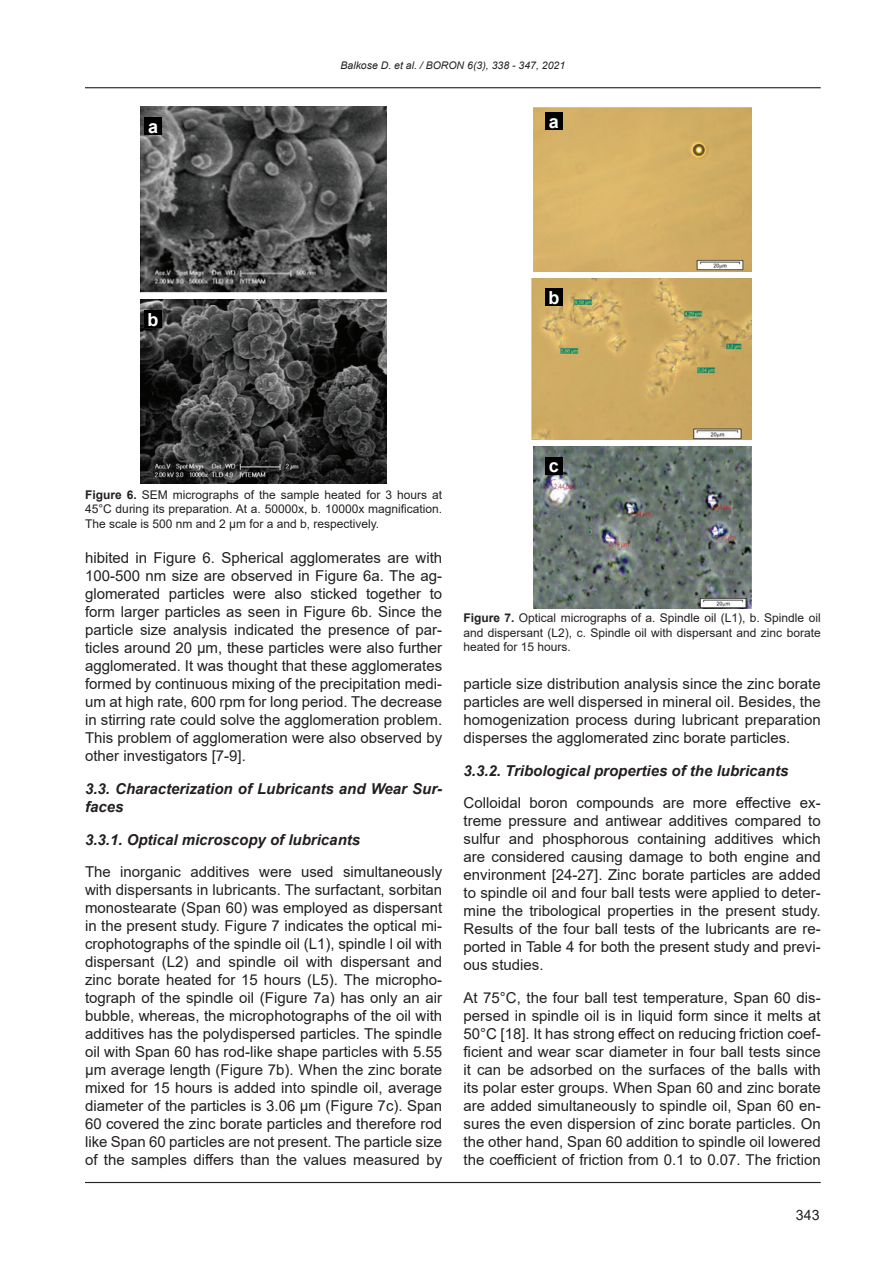
<style>
.page{position:relative;width:893px;height:1263px;background:#fff}
.page>*{position:absolute;margin:0;border:0;box-sizing:border-box;transform-origin:0 0}
.t1{font:700 18px "Arial";color:#fff}
.t2{font:15px/18px "Arial";color:#231f20;text-align:justify}
.t3{font:italic 700 15px/18px "Arial";color:#231f20}
.t4{font:14.25px "Arial";color:#231f20}
.t5{font:12px/14.4px "Arial";color:#231f20;text-align:justify}
.t6{font:italic 10.5px "Arial";color:#231f20}
.s1{font-weight:700}
</style>
<div class="page">
<hr style="left:85px;top:1182px;width:736px;height:1px;background:#231f20">
<hr style="left:85px;top:87px;width:736px;height:1px;background:#231f20">
<img style="left:140px;top:107px;width:247px;height:185px">
<img style="left:141px;top:299px;width:246px;height:185px">
<div style="left:145px;top:118px;width:17px;height:17px;background:#000"></div>
<div style="left:145px;top:311px;width:17px;height:17px;background:#000"></div>
<img style="left:534px;top:108px;width:217px;height:163px">
<div style="left:545px;top:113px;width:17px;height:17px;background:#000"></div>
<img style="left:532px;top:279px;width:219px;height:161px">
<div style="left:545px;top:289px;width:17px;height:17px;background:#000"></div>
<img style="left:534px;top:446px;width:217px;height:162px">
<div style="left:545px;top:457px;width:17px;height:17px;background:#000"></div>
<p class="t1" style="left:148px;top:114px;width:12px">a</p>
<p class="t1" style="left:148px;top:307px;width:12px">b</p>
<p class="t6" style="left:340px;top:58px;width:226px">Balkose D. et al. / BORON 6(3), 338 - 347, 2021</p>
<p class="t1" style="left:549px;top:109px;width:12px">a</p>
<p class="t1" style="left:548px;top:285px;width:12px">b</p>
<p class="t1" style="left:549px;top:453px;width:12px">c</p>
<p class="t5" style="left:85px;top:487px;width:359px"><span class="s1">Figure 6.</span> SEM micrographs of the sample heated for 3 hours at 45°C during its preparation. At a. 50000x, b. 10000x magnification.<br>The scale is 500 nm and 2 μm for a and b, respectively.</p>
<p class="t2" style="left:85px;top:549px;width:359px">hibited in Figure 6. Spherical agglomerates are with 100-500 nm size are observed in Figure 6a. The ag&shy;glomerated particles were also sticked together to form larger particles as seen in Figure 6b. Since the particle size analysis indicated the presence of par&shy;ticles around 20 μm, these particles were also further agglomerated. It was thought that these agglomerates formed by continuous mixing of the precipitation medi&shy;um at high rate, 600 rpm for long period. The decrease in stirring rate could solve the agglomeration problem.<br>This problem of agglomeration were also observed by other investigators [7-9].</p>
<p class="t3" style="left:85px;top:780px;width:359px">3.3. Characterization of Lubricants and Wear Sur&shy;faces</p>
<p class="t3" style="left:85px;top:831px;width:277px">3.3.1. Optical microscopy of lubricants</p>
<p class="t2" style="left:85px;top:863px;width:359px">The inorganic additives were used simultaneously with dispersants in lubricants. The surfactant, sorbitan monostearate (Span 60) was employed as dispersant in the present study. Figure 7 indicates the optical mi&shy;crophotographs of the spindle oil (L1), spindle l oil with dispersant (L2) and spindle oil with dispersant and zinc borate heated for 15 hours (L5). The micropho&shy;tograph of the spindle oil (Figure 7a) has only an air bubble, whereas, the microphotographs of the oil with additives has the polydispersed particles. The spindle oil with Span 60 has rod-like shape particles with 5.55 μm average length (Figure 7b). When the zinc borate mixed for 15 hours is added into spindle oil, average diameter of the particles is 3.06 μm (Figure 7c). Span 60 covered the zinc borate particles and therefore rod like Span 60 particles are not present. The particle size of the samples differs than the values measured by</p>
<p class="t5" style="left:463px;top:611px;width:359px"><span class="s1">Figure 7.</span> Optical micrographs of a. Spindle oil (L1), b. Spindle oil and dispersant (L2), c. Spindle oil with dispersant and zinc borate heated for 15 hours.</p>
<p class="t2" style="left:463px;top:675px;width:359px">particle size distribution analysis since the zinc borate particles are well dispersed in mineral oil. Besides, the homogenization process during lubricant preparation disperses the agglomerated zinc borate particles.</p>
<p class="t3" style="left:463px;top:762px;width:326px">3.3.2. Tribological properties of the lubricants</p>
<p class="t2" style="left:463px;top:794px;width:359px">Colloidal boron compounds are more effective ex&shy;treme pressure and antiwear additives compared to sulfur and phosphorous containing additives which are considered causing damage to both engine and environment [24-27]. Zinc borate particles are added to spindle oil and four ball tests were applied to deter&shy;mine the tribological properties in the present study.<br>Results of the four ball tests of the lubricants are re&shy;ported in Table 4 for both the present study and previ&shy;ous studies.</p>
<p class="t2" style="left:463px;top:989px;width:359px">At 75°C, the four ball test temperature, Span 60 dis&shy;persed in spindle oil is in liquid form since it melts at 50°C [18]. It has strong effect on reducing friction coef&shy;ficient and wear scar diameter in four ball tests since it can be adsorbed on the surfaces of the balls with its polar ester groups. When Span 60 and zinc borate are added simultaneously to spindle oil, Span 60 en&shy;sures the even dispersion of zinc borate particles. On the other hand, Span 60 addition to spindle oil lowered the coefficient of friction from 0.1 to 0.07. The friction</p>
<p class="t4" style="left:796px;top:1205px;width:25px">343</p>
</div>
